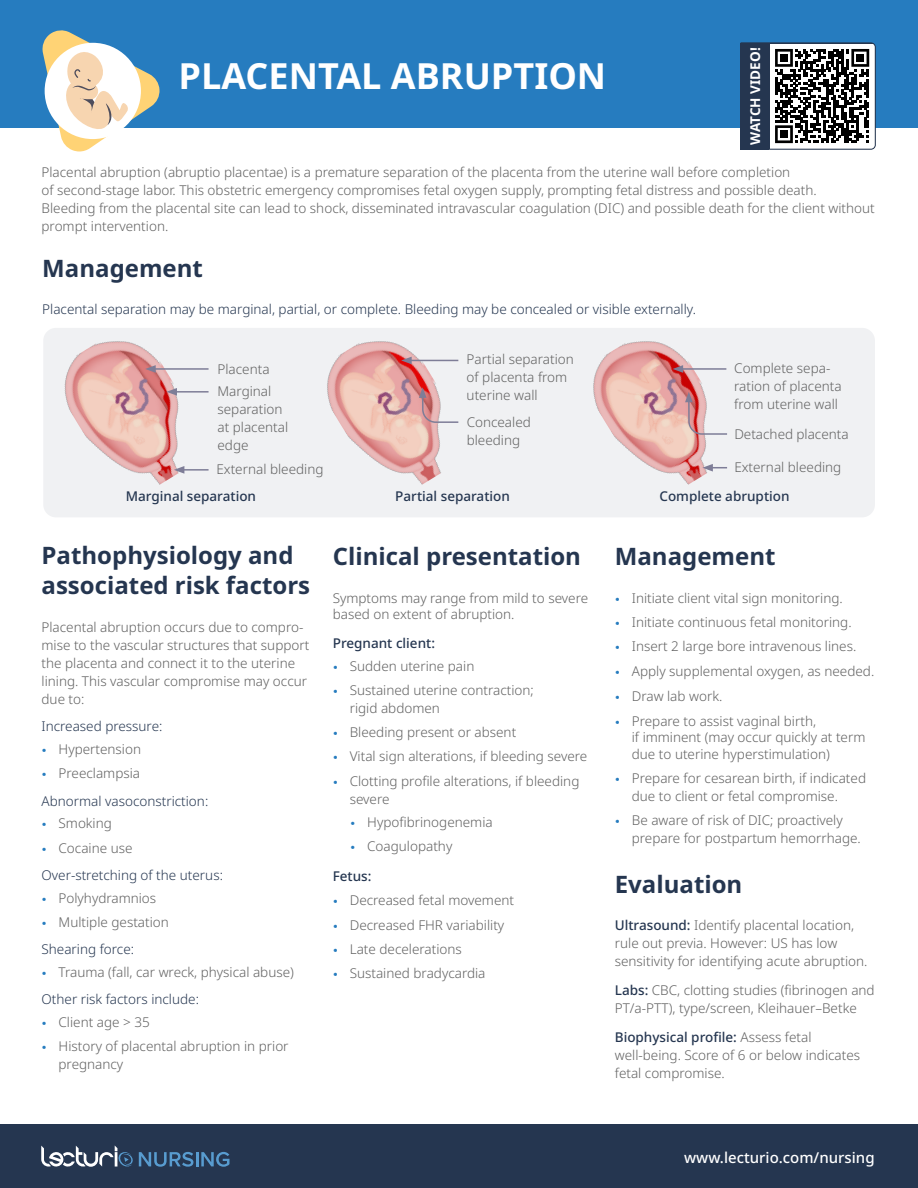
<style>
.page{position:relative;width:918px;height:1188px;background:#fff}
.page>*{position:absolute;margin:0;border:0;box-sizing:border-box;transform-origin:0 0}
.t1{font:700 36px "Noto Sans";color:#fff}
.t2{font:700 24px/30px "Noto Sans";color:#253650}
.t3{font:500 15px "Noto Sans";color:#fff}
.t4{font:300 13.5px/18px "Noto Sans";color:#606060}
.t5{font:300 13.5px/27.3px "Noto Sans";color:#253650}
.t6{font:500 13.5px "Noto Sans";color:#253650}
.t7{font:700 13.5px "Noto Sans";color:#fff}
.s1{font-family:"Proxima Nova";font-weight:400;font-size:15px;color:#267cbf}
.s2{color:#606060}
.s3{color:#253650}
.s4{font-weight:500;color:#253650}
</style>
<div class="page">
<div style="left:0;top:1124px;width:918px;height:64px;background:#253650"></div>
<svg style="left:41px;top:1145px;width:92px;height:22px"></svg>
<svg style="left:139px;top:1152px;width:91px;height:15px"></svg>
<div style="left:0;top:0;width:918px;height:128px;background:#267cbf"></div>
<svg style="left:42px;top:30px;width:118px;height:121px"></svg>
<div style="left:43px;top:328px;width:832px;height:189px;background:#f0f1f3;border-radius:13px"></div>
<img style="left:64px;top:341px;width:121px;height:144px">
<img style="left:593px;top:341px;width:135px;height:144px">
<img style="left:327px;top:341px;width:132px;height:144px">
<hr style="left:182px;top:469px;width:27px;height:2px;background:#7e7d97">
<svg style="left:174px;top:466px;width:10px;height:8px"></svg>
<svg style="left:702px;top:464px;width:25px;height:8px"></svg>
<svg style="left:419px;top:387px;width:40px;height:37px"></svg>
<svg style="left:685px;top:392px;width:43px;height:44px"></svg>
<hr style="left:175px;top:391px;width:34px;height:2px;background:#7e7d97">
<svg style="left:166px;top:388px;width:11px;height:8px"></svg>
<hr style="left:153px;top:368px;width:56px;height:2px;background:#7e7d97">
<svg style="left:145px;top:365px;width:11px;height:8px"></svg>
<hr style="left:681px;top:368px;width:45px;height:2px;background:#7e7d97">
<svg style="left:673px;top:365px;width:10px;height:8px"></svg>
<hr style="left:409px;top:360px;width:49px;height:1px;background:#7e7d97">
<svg style="left:401px;top:357px;width:11px;height:7px"></svg>
<svg style="left:740px;top:42px;width:136px;height:108px;background:#808183"></svg>
<div style="left:741px;top:43px;width:28px;height:106px;background:#253650"></div>
<h1 class="t1" style="left:179px;top:56px;width:429px">PLACENTAL ABRUPTION</h1>
<p class="t7" style="left:748px;top:145px;width:99px;rotate:-90deg">WATCH VIDEO!</p>
<p class="t4" style="left:42px;top:164px;width:835px">Placental abruption (abruptio placentae) is a premature separation of the placenta from the uterine wall before completion<br>of second-stage labor. This obstetric emergency compromises fetal oxygen supply, prompting fetal distress and possible death.<br>Bleeding from the placental site can lead to shock, disseminated intravascular coagulation (DIC) and possible death for the client without prompt intervention.</p>
<h2 class="t2" style="left:42px;top:253px;width:162px">Management</h2>
<p class="t5" style="left:42px;top:296px;width:655px">Placental separation may be marginal, partial, or complete. Bleeding may be concealed or visible externally.</p>
<p class="t4" style="left:217px;top:358px;width:55px;line-height:22.4px">Placenta<br>Marginal</p>
<p class="t4" style="left:217px;top:401px;width:72px">separation at placental edge</p>
<p class="t4" style="left:467px;top:351px;width:109px">Partial separation of placenta from uterine wall</p>
<p class="t4" style="left:734px;top:359px;width:109px">Complete sepa&shy;ration of placenta from uterine wall</p>
<p class="t4" style="left:467px;top:413px;width:66px">Concealed bleeding</p>
<p class="t4" style="left:734px;top:425px;width:116px">Detached placenta</p>
<p class="t4" style="left:216px;top:461px;width:109px">External bleeding</p>
<p class="t4" style="left:734px;top:459px;width:109px">External bleeding</p>
<p class="t6" style="left:126px;top:488px;width:132px">Marginal separation</p>
<h2 class="t2" style="left:42px;top:541px;width:270px">Pathophysiology and associated risk factors</h2>
<p class="t4" style="left:42px;top:618px;width:269px">Placental abruption occurs due to compro&shy;mise to the vascular structures that support the placenta and connect it to the uterine lining. This vascular compromise may occur due to:</p>
<p class="t5" style="left:42px;top:713px;width:122px">Increased pressure:</p>
<p class="t4" style="left:42px;top:741px;width:101px"><span class="s1">•</span> Hypertension</p>
<p class="t5" style="left:42px;top:760px;width:168px"><span class="s1">•</span> <span class="s2">Preeclampsia<br></span>Abnormal vasoconstriction:</p>
<p class="t4" style="left:42px;top:815px;width:72px"><span class="s1">•</span> Smoking</p>
<p class="t5" style="left:42px;top:834px;width:183px"><span class="s1">•</span> <span class="s2">Cocaine use<br></span>Over-stretching of the uterus:</p>
<p class="t4" style="left:42px;top:889px;width:116px"><span class="s1">•</span> Polyhydramnios</p>
<p class="t4" style="left:42px;top:909px;width:129px;line-height:27.3px"><span class="s1">•</span> Multiple gestation<br><span class="s3">Shearing force:</span></p>
<p class="t4" style="left:42px;top:959px;width:254px;line-height:27.3px"><span class="s1">•</span> Trauma (fall, car wreck, physical abuse)<br><span class="s3">Other risk factors include:</span></p>
<p class="t4" style="left:42px;top:1013px;width:110px"><span class="s1">•</span> Client age &gt; 35</p>
<p class="t4" style="left:59px;top:1038px;width:232px;text-indent:-17px"><span class="s1">•</span> History of placental abruption in prior pregnancy</p>
<p class="t6" style="left:395px;top:488px;width:116px">Partial separation</p>
<p class="t6" style="left:660px;top:488px;width:132px">Complete abruption</p>
<h2 class="t2" style="left:333px;top:542px;width:250px">Clinical presentation</h2>
<p class="t4" style="left:333px;top:590px;width:257px;line-height:16.5px">Symptoms may range from mild to severe based on extent of abruption.</p>
<p class="t6" style="left:333px;top:635px;width:104px">Pregnant client:</p>
<p class="t4" style="left:333px;top:657px;width:143px"><span class="s1">•</span> Sudden uterine pain</p>
<p class="t4" style="left:350px;top:681px;width:186px;text-indent:-17px"><span class="s1">•</span> Sustained uterine contraction; rigid abdomen</p>
<p class="t4" style="left:333px;top:724px;width:185px"><span class="s1">•</span> Bleeding present or absent</p>
<p class="t4" style="left:333px;top:748px;width:256px"><span class="s1">•</span> Vital sign alterations, if bleeding severe</p>
<p class="t4" style="left:350px;top:772px;width:231px;text-indent:-17px"><span class="s1">•</span> Clotting profile alterations, if bleeding severe</p>
<p class="t4" style="left:350px;top:813px;width:144px"><span class="s1">•</span> Hypofibrinogenemia</p>
<p class="t4" style="left:350px;top:837px;width:104px"><span class="s1">•</span> Coagulopathy</p>
<p class="t6" style="left:333px;top:869px;width:40px">Fetus:</p>
<p class="t4" style="left:333px;top:892px;width:183px"><span class="s1">•</span> Decreased fetal movement</p>
<p class="t4" style="left:333px;top:916px;width:173px"><span class="s1">•</span> Decreased FHR variability</p>
<p class="t4" style="left:333px;top:940px;width:131px"><span class="s1">•</span> Late decelerations</p>
<p class="t4" style="left:333px;top:965px;width:154px"><span class="s1">•</span> Sustained bradycardia</p>
<h2 class="t2" style="left:615px;top:542px;width:162px">Management</h2>
<p class="t4" style="left:615px;top:589px;width:229px"><span class="s1">•</span> Initiate client vital sign monitoring.</p>
<p class="t4" style="left:615px;top:614px;width:238px"><span class="s1">•</span> Initiate continuous fetal monitoring.</p>
<p class="t4" style="left:615px;top:638px;width:243px"><span class="s1">•</span> Insert 2 large bore intravenous lines.</p>
<p class="t4" style="left:615px;top:662px;width:261px"><span class="s1">•</span> Apply supplemental oxygen, as needed.</p>
<p class="t4" style="left:615px;top:688px;width:109px"><span class="s1">•</span> Draw lab work.</p>
<p class="t4" style="left:632px;top:713px;width:235px;line-height:16.5px;text-indent:-17px"><span class="s1">•</span> Prepare to assist vaginal birth,<br>if imminent (may occur quickly at term due to uterine hyperstimulation)</p>
<p class="t4" style="left:632px;top:769px;width:236px;text-indent:-17px"><span class="s1">•</span> Prepare for cesarean birth, if indicated due to client or fetal compromise.</p>
<p class="t4" style="left:632px;top:812px;width:231px;text-indent:-17px"><span class="s1">•</span> Be aware of risk of DIC; proactively prepare for postpartum hemorrhage.</p>
<h2 class="t2" style="left:615px;top:869px;width:129px">Evaluation</h2>
<p class="t4" style="left:615px;top:917px;width:254px"><span class="s4">Ultrasound:</span> Identify placental location, rule out previa. However: US has low sensitivity for identifying acute abruption.</p>
<p class="t4" style="left:615px;top:981px;width:261px"><span class="s4">Labs:</span> CBC, clotting studies (fibrinogen and<br>PT/a-PTT), type/screen, Kleihauer–Betke</p>
<p class="t4" style="left:615px;top:1028px;width:247px"><span class="s4">Biophysical profile:</span> Assess fetal well-being. Score of 6 or below indicates fetal compromise.</p>
<p class="t3" style="left:684px;top:1149px;width:192px">www.lecturio.com/nursing</p>
</div>
